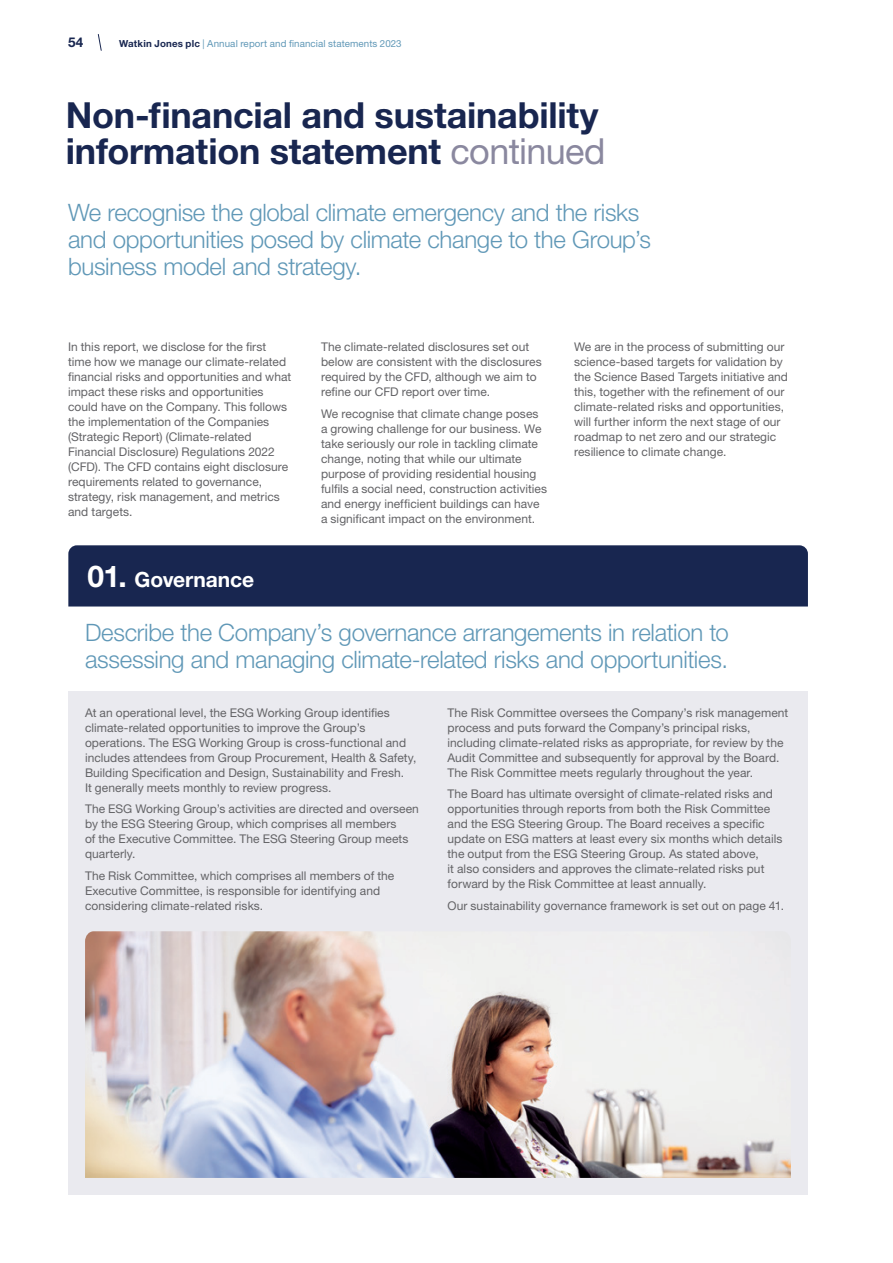
<style>
.page{position:relative;width:893px;height:1263px;background:#fff}
.page>*{position:absolute;margin:0;border:0;box-sizing:border-box;transform-origin:0 0}
.t1{font:700 36px/36px "Helvetica Neue LT Pro";letter-spacing:-.005em;color:#182650}
.t2{font:300 24px/27px "Helvetica Neue LT Pro";letter-spacing:-.015em;color:#6098b7}
.t3{font:700 21px "Helvetica Neue LT Pro";letter-spacing:-.005em;color:#fff}
.t4{font:700 13.5px "Helvetica Neue LT Pro";color:#182650}
.t5{font:12px/15px "Helvetica Neue LT Pro";letter-spacing:.005em;color:#636366}
.t6{font:9.75px "Helvetica Neue LT Pro";letter-spacing:.01em;color:#6098b7}
.s1{font-weight:700;color:#182650}
.s2{font-weight:400;color:#8a889f}
.s3{font-size:30px}
</style>
<div class="page">
<svg style="left:97px;top:34px;width:5px;height:17px"></svg>
<div style="left:68px;top:691px;width:740px;height:504px;background:#eaeaef"></div>
<img style="left:85px;top:931px;width:706px;height:247px">
<div style="left:68px;top:545px;width:740px;height:61px;background:#182650"></div>
<p class="t4" style="left:68px;top:34px;width:17px">54</p>
<p class="t6" style="left:119px;top:37px;width:284px"><span class="s1">Watkin Jones plc</span> | Annual report and financial statements 2023</p>
<h1 class="t1" style="left:66px;top:96px;width:541px">Non-financial and sustainability information statement <span class="s2">continued</span></h1>
<h2 class="t2" style="left:68px;top:199px;width:585px">We recognise the global climate emergency and the risks and opportunities posed by climate change to the Group’s business model and strategy.</h2>
<p class="t5" style="left:68px;top:339px;width:225px">In this report, we disclose for the first time how we manage our climate-related financial risks and opportunities and what impact these risks and opportunities could have on the Company. This follows the implementation of the Companies (Strategic Report) (Climate-related Financial Disclosure) Regulations 2022 (CFD). The CFD contains eight disclosure requirements related to governance, strategy, risk management, and metrics and targets.</p>
<p class="t5" style="left:321px;top:339px;width:222px">The climate-related disclosures set out below are consistent with the disclosures required by the CFD, although we aim to refine our CFD report over time.</p>
<p class="t5" style="left:321px;top:406px;width:228px">We recognise that climate change poses a growing challenge for our business. We take seriously our role in tackling climate change, noting that while our ultimate purpose of providing residential housing fulfils a social need, construction activities and energy inefficient buildings can have a significant impact on the environment.</p>
<p class="t5" style="left:574px;top:339px;width:215px">We are in the process of submitting our science-based targets for validation by the Science Based Targets initiative and this, together with the refinement of our climate‑related risks and opportunities, will further inform the next stage of our roadmap to net zero and our strategic resilience to climate change.</p>
<h3 class="t3" style="left:87px;top:567px;width:168px"><span class="s3">01.</span> Governance</h3>
<h2 class="t2" style="left:85px;top:618px;width:645px">Describe the Company’s governance arrangements in relation to assessing and managing climate-related risks and opportunities.</h2>
<p class="t5" style="left:85px;top:705px;width:333px">At an operational level, the ESG Working Group identifies climate-related opportunities to improve the Group’s operations. The ESG Working Group is cross-functional and includes attendees from Group Procurement, Health &amp; Safety, Building Specification and Design, Sustainability and Fresh.<br>It generally meets monthly to review progress.</p>
<p class="t5" style="left:85px;top:801px;width:335px">The ESG Working Group’s activities are directed and overseen by the ESG Steering Group, which comprises all members<br>of the Executive Committee. The ESG Steering Group meets quarterly.</p>
<p class="t5" style="left:85px;top:868px;width:311px">The Risk Committee, which comprises all members of the<br>Executive Committee, is responsible for identifying and considering climate-related risks.</p>
<p class="t5" style="left:448px;top:705px;width:342px">The Risk Committee oversees the Company’s risk management process and puts forward the Company’s principal risks, including climate-related risks as appropriate, for review by the Audit Committee and subsequently for approval by the Board.<br>The Risk Committee meets regularly throughout the year.</p>
<p class="t5" style="left:448px;top:786px;width:336px">The Board has ultimate oversight of climate-related risks and opportunities through reports from both the Risk Committee and the ESG Steering Group. The Board receives a specific update on ESG matters at least every six months which details the output from the ESG Steering Group. As stated above,<br>it also considers and approves the climate-related risks put forward by the Risk Committee at least annually.</p>
<p class="t5" style="left:448px;top:898px;width:338px">Our sustainability governance framework is set out on page 41.</p>
</div>
